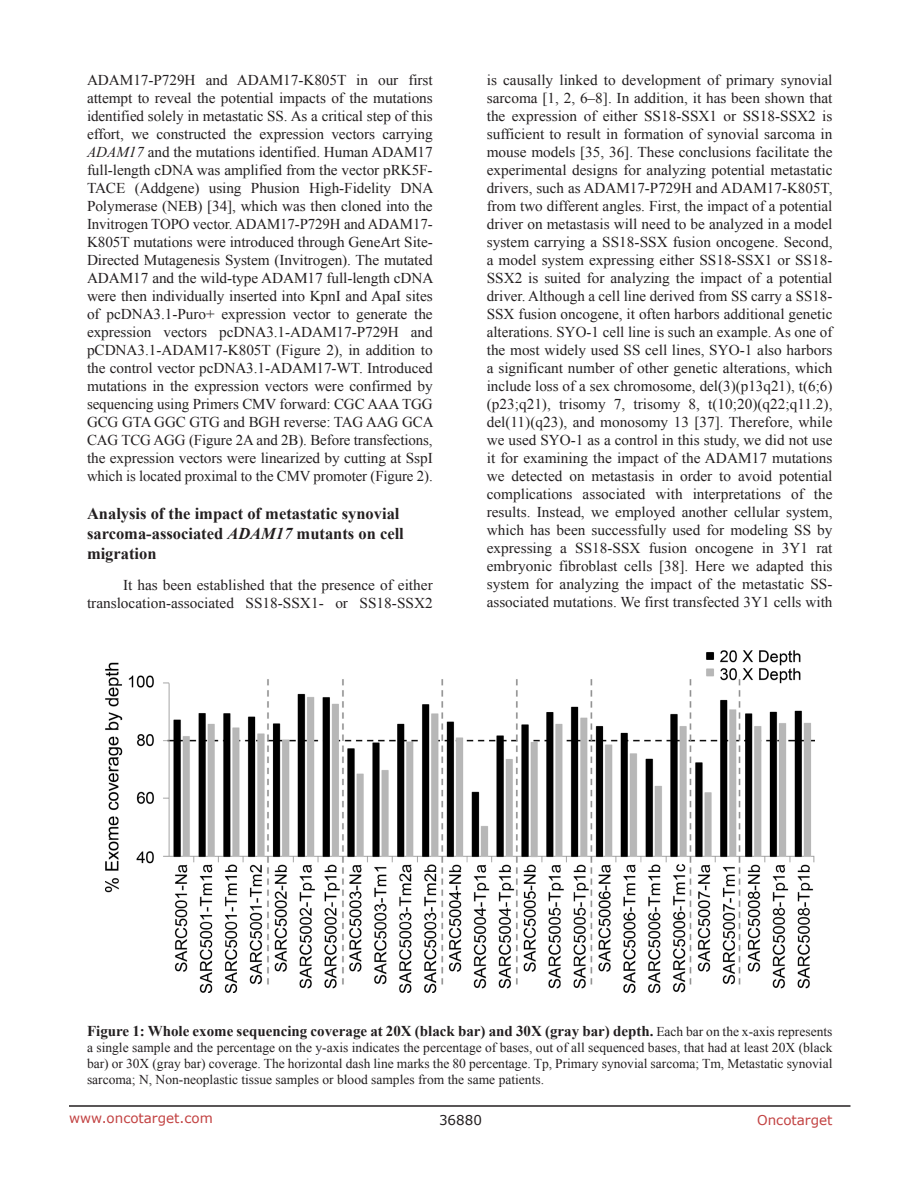
<style>
.page{position:relative;width:918px;height:1188px;background:#fff}
.page>*{position:absolute;margin:0;border:0;box-sizing:border-box;transform-origin:0 0}
.SubHeading{font:700 16.5px/19.8px "Times New Roman";color:#231f20}
.BodyText{font:15px/18px "Times New Roman";color:#231f20;text-align:justify}
.Figuretrx{font:700 15px "Times New Roman";color:#231f20}
.Figuretrx-2{font:13.5px/16.2px "Times New Roman";color:#231f20;text-align:justify}
.t1{font:13.5px "Verdana";color:#c24141}
.t2{font:13.5px "Verdana";color:#231f20}
.s1{font-style:italic}
.s2{font-weight:400;font-size:13.5px}
</style>
<div class="page">
<hr style="left:69px;top:1105px;width:781px;height:2px;background:#231f20">
<img style="left:105px;top:650px;width:709px;height:342px">
<p class="BodyText" style="left:87px;top:71px;width:348px">ADAM17-P729H and ADAM17-K805T in our first attempt to reveal the potential impacts of the mutations identified solely in metastatic SS. As a critical step of this effort, we constructed the expression vectors carrying <span class="s1">ADAM17</span> and the mutations identified. Human ADAM17 full-length cDNA was amplified from the vector pRK5F-TACE (Addgene) using Phusion High-Fidelity DNA Polymerase (NEB) [34], which was then cloned into the Invitrogen TOPO vector. ADAM17-P729H and ADAM17- K805T mutations were introduced through GeneArt Site-Directed Mutagenesis System (Invitrogen). The mutated ADAM17 and the wild-type ADAM17 full-length cDNA were then individually inserted into KpnI and ApaI sites of pcDNA3.1-Puro+ expression vector to generate the expression vectors pcDNA3.1-ADAM17-P729H and pCDNA3.1-ADAM17-K805T (Figure 2), in addition to the control vector pcDNA3.1-ADAM17-WT. Introduced mutations in the expression vectors were confirmed by sequencing using Primers CMV forward: CGC AAA TGG GCG GTA GGC GTG and BGH reverse: TAG AAG GCA CAG TCG AGG (Figure 2A and 2B). Before transfections, the expression vectors were linearized by cutting at SspI which is located proximal to the CMV promoter (Figure 2).</p>
<p class="SubHeading" style="left:87px;top:503px;width:318px">Analysis of the impact of metastatic synovial sarcoma-associated <span class="s1">ADAM17</span> mutants on cell migration</p>
<p class="BodyText" style="left:87px;top:576px;width:347px;text-align:right">It has been established that the presence of either translocation-associated SS18-SSX1- or SS18-SSX2</p>
<p class="BodyText" style="left:487px;top:71px;width:347px">is causally linked to development of primary synovial sarcoma [1, 2, 6–8]. In addition, it has been shown that the expression of either SS18-SSX1 or SS18-SSX2 is sufficient to result in formation of synovial sarcoma in mouse models [35, 36]. These conclusions facilitate the experimental designs for analyzing potential metastatic drivers, such as ADAM17-P729H and ADAM17-K805T, from two different angles. First, the impact of a potential driver on metastasis will need to be analyzed in a model system carrying a SS18-SSX fusion oncogene. Second, a model system expressing either SS18-SSX1 or SS18- SSX2 is suited for analyzing the impact of a potential driver. Although a cell line derived from SS carry a SS18- SSX fusion oncogene, it often harbors additional genetic alterations. SYO-1 cell line is such an example. As one of the most widely used SS cell lines, SYO-1 also harbors a significant number of other genetic alterations, which include loss of a sex chromosome, del(3)(p13q21), t(6;6) (p23;q21), trisomy 7, trisomy 8, t(10;20)(q22;q11.2), del(11)(q23), and monosomy 13 [37]. Therefore, while we used SYO-1 as a control in this study, we did not use it for examining the impact of the ADAM17 mutations we detected on metastasis in order to avoid potential complications associated with interpretations of the results. Instead, we employed another cellular system, which has been successfully used for modeling SS by expressing a SS18-SSX fusion oncogene in 3Y1 rat embryonic fibroblast cells [38]. Here we adapted this system for analyzing the impact of the metastatic SS&shy;associated mutations. We first transfected 3Y1 cells with</p>
<p class="Figuretrx" style="left:87px;top:1021px;width:747px">Figure 1: Whole exome sequencing coverage at 20X (black bar) and 30X (gray bar) depth. <span class="s2">Each bar on the x-axis represents</span></p>
<p class="Figuretrx-2" style="left:87px;top:1039px;width:747px">a single sample and the percentage on the y-axis indicates the percentage of bases, out of all sequenced bases, that had at least 20X (black bar) or 30X (gray bar) coverage. The horizontal dash line marks the 80 percentage. Tp, Primary synovial sarcoma; Tm, Metastatic synovial sarcoma; N, Non-neoplastic tissue samples or blood samples from the same patients.</p>
<p class="t1" style="left:69px;top:1109px;width:145px">www.oncotarget.com</p>
<p class="t2" style="left:439px;top:1111px;width:44px">36880</p>
<p class="t1" style="left:757px;top:1111px;width:77px">Oncotarget</p>
</div>
